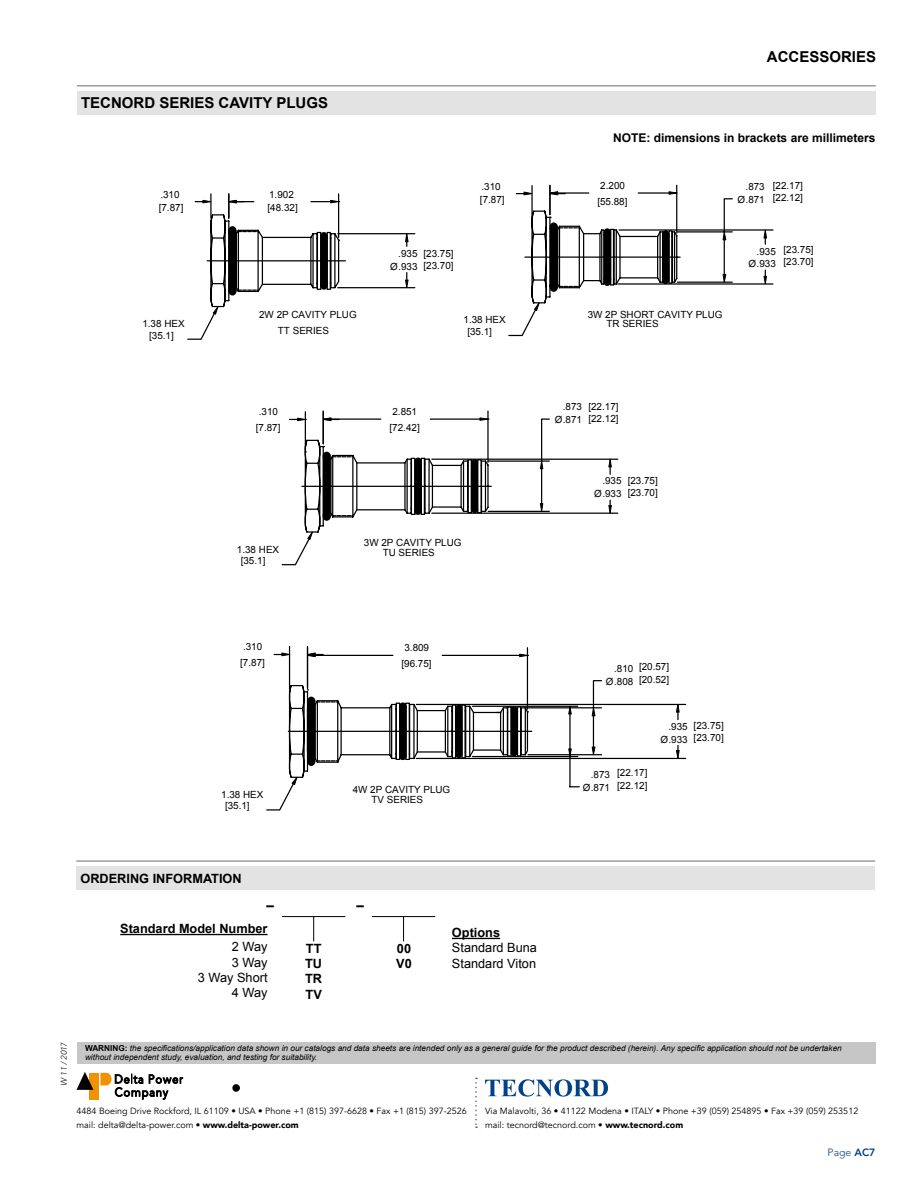
<style>
.page{position:relative;width:918px;height:1188px;background:#fff}
.page>*{position:absolute;margin:0;border:0;box-sizing:border-box;transform-origin:0 0}
.t1{font:700 15px "Arial";color:#000}
.t2{font:700 13.5px "Arial";color:#000}
.t3{font:700 12.75px/15.3px "Arial";color:#000;text-align:justify}
.t4{font:12.75px/15.3px "Arial";color:#000;text-align:right}
.t5{font:700 12px "Arial";color:#000}
.t6{font:300 10.5px "Avenir LT Std";color:#004289}
.t7{font:9.9px/15.6px "Arial";color:#000}
.t8{font:9px/13.5px "Avenir";color:#000}
.t9{font:italic 8.25px/9.9px "Arial";color:#000}
.t10{font:italic 300 8.25px "Avenir LT Std";color:#000}
.s1{font-weight:700;font-style:normal}
.s2{font-weight:900}
.s3{font-weight:800}
</style>
<div class="page">
<svg style="left:490px;top:1079px;width:118px;height:18px"></svg>
<svg style="left:475px;top:1078px;width:2px;height:50px"></svg>
<div style="left:77px;top:1043px;width:798px;height:21px;background:#c6c6c6"></div>
<div style="left:89px;top:1073px;width:10px;height:26px;background:#f39200"></div>
<svg style="left:77px;top:1072px;width:16px;height:18px"></svg>
<svg style="left:100px;top:1073px;width:84px;height:27px"></svg>
<div style="left:77px;top:91px;width:799px;height:23px;background:#e3e3e3"></div>
<hr style="left:77px;top:85px;width:799px;height:2px;background:#9d9d9c">
<hr style="left:120px;top:934px;width:148px;height:1px;background:#000">
<hr style="left:282px;top:916px;width:63px;height:1px;background:#000">
<svg style="left:313px;top:917px;width:1px;height:24px"></svg>
<hr style="left:452px;top:938px;width:48px;height:1px;background:#000">
<hr style="left:372px;top:916px;width:63px;height:1px;background:#000">
<svg style="left:403px;top:917px;width:1px;height:24px"></svg>
<div style="left:76px;top:866px;width:799px;height:24px;background:#e3e3e3"></div>
<hr style="left:76px;top:860px;width:799px;height:2px;background:#9d9d9c">
<svg style="left:187px;top:194px;width:153px;height:146px"></svg>
<hr style="left:289px;top:646px;width:1px;height:43px;background:#000">
<svg style="left:274px;top:653px;width:17px;height:3px"></svg>
<svg style="left:306px;top:646px;width:223px;height:33px"></svg>
<svg style="left:516px;top:184px;width:162px;height:14px"></svg>
<svg style="left:281px;top:534px;width:32px;height:32px"></svg>
<svg style="left:304px;top:198px;width:429px;height:336px"></svg>
<svg style="left:723px;top:274px;width:3px;height:9px"></svg>
<svg style="left:723px;top:231px;width:3px;height:9px"></svg>
<hr style="left:619px;top:229px;width:154px;height:2px;background:#000">
<hr style="left:618px;top:283px;width:155px;height:2px;background:#000">
<svg style="left:764px;top:229px;width:3px;height:15px"></svg>
<svg style="left:764px;top:270px;width:3px;height:15px"></svg>
<svg style="left:290px;top:418px;width:261px;height:101px"></svg>
<hr style="left:432px;top:459px;width:186px;height:1px;background:#000">
<hr style="left:432px;top:513px;width:186px;height:1px;background:#000">
<svg style="left:608px;top:457px;width:4px;height:17px"></svg>
<svg style="left:608px;top:500px;width:4px;height:15px"></svg>
<hr style="left:416px;top:704px;width:270px;height:1px;background:#000">
<hr style="left:416px;top:758px;width:270px;height:1px;background:#000">
<svg style="left:676px;top:703px;width:4px;height:17px"></svg>
<svg style="left:676px;top:745px;width:4px;height:15px"></svg>
<svg style="left:266px;top:679px;width:337px;height:132px"></svg>
<hr style="left:338px;top:233px;width:77px;height:1px;background:#000">
<hr style="left:338px;top:287px;width:77px;height:1px;background:#000">
<svg style="left:405px;top:232px;width:3px;height:14px"></svg>
<svg style="left:405px;top:273px;width:3px;height:17px"></svg>
<div style="left:232px;top:1084px;width:8px;height:8px;background:#000;border-radius:50%"></div>
<h1 class="t1" style="left:81px;top:93px;width:248px">TECNORD SERIES CAVITY PLUGS</h1>
<p class="t7" style="left:159px;top:189px;width:26px;line-height:12.6px">.310 [7.87]</p>
<p class="t7" style="left:268px;top:189px;width:32px;line-height:12.6px">1.902 [48.32]</p>
<p class="t7" style="left:142px;top:318px;width:44px;line-height:11.7px;text-align:center">1.38 HEX [35.1]</p>
<p class="t7" style="left:259px;top:307px;width:99px">2W 2P CAVITY PLUG</p>
<p class="t7" style="left:278px;top:322px;width:53px">TT SERIES</p>
<h1 class="t1" style="left:767px;top:47px;width:111px">ACCESSORIES</h1>
<p class="t5" style="left:613px;top:130px;width:264px">NOTE: dimensions in brackets are millimeters</p>
<p class="t7" style="left:480px;top:181px;width:26px;line-height:12.6px">.310 [7.87]</p>
<p class="t7" style="left:597px;top:178px;width:32px">2.200 [55.88]</p>
<p class="t7" style="left:746px;top:179px;width:21px">.873</p>
<p class="t7" style="left:737px;top:192px;width:29px">Ø.871</p>
<p class="t7" style="left:773px;top:179px;width:32px;line-height:12px">[22.17] [22.12]</p>
<p class="t7" style="left:423px;top:247px;width:32px;line-height:12px">[23.75] [23.70]</p>
<p class="t7" style="left:398px;top:246px;width:21px">.935</p>
<p class="t7" style="left:390px;top:259px;width:29px">Ø.933</p>
<p class="t7" style="left:757px;top:244px;width:21px">.935</p>
<p class="t7" style="left:749px;top:256px;width:29px">Ø.933</p>
<p class="t7" style="left:783px;top:244px;width:32px;line-height:12px">[23.75] [23.70]</p>
<p class="t7" style="left:467px;top:314px;width:40px;line-height:11.7px;text-indent:-4px">1.38 HEX [35.1]</p>
<p class="t7" style="left:588px;top:306px;width:136px">3W 2P SHORT CAVITY PLUG</p>
<p class="t7" style="left:607px;top:316px;width:54px">TR SERIES</p>
<p class="t7" style="left:256px;top:404px;width:26px">.310 [7.87]</p>
<p class="t7" style="left:390px;top:404px;width:32px">2.851 [72.42]</p>
<p class="t7" style="left:588px;top:400px;width:32px;line-height:12px">[22.17] [22.12]</p>
<p class="t7" style="left:563px;top:399px;width:21px">.873</p>
<p class="t7" style="left:555px;top:412px;width:29px">Ø.871</p>
<p class="t7" style="left:628px;top:474px;width:32px;line-height:12px">[23.75] [23.70]</p>
<p class="t7" style="left:602px;top:473px;width:21px">.935</p>
<p class="t7" style="left:594px;top:486px;width:29px">Ø.933</p>
<p class="t7" style="left:241px;top:543px;width:40px;line-height:11.7px;text-indent:-4px">1.38 HEX [35.1]</p>
<p class="t7" style="left:364px;top:535px;width:99px">3W 2P CAVITY PLUG</p>
<p class="t7" style="left:383px;top:544px;width:54px">TU SERIES</p>
<p class="t7" style="left:240px;top:639px;width:26px">.310 [7.87]</p>
<p class="t7" style="left:402px;top:640px;width:32px">3.809 [96.75]</p>
<p class="t7" style="left:225px;top:789px;width:40px;line-height:11.7px;text-indent:-4px">1.38 HEX [35.1]</p>
<p class="t7" style="left:353px;top:782px;width:99px">4W 2P CAVITY PLUG</p>
<p class="t7" style="left:372px;top:792px;width:53px">TV SERIES</p>
<p class="t7" style="left:639px;top:661px;width:32px;line-height:12.1px">[20.57] [20.52]</p>
<p class="t7" style="left:614px;top:661px;width:21px">.810</p>
<p class="t7" style="left:606px;top:673px;width:29px">Ø.808</p>
<p class="t7" style="left:591px;top:767px;width:21px">.873</p>
<p class="t7" style="left:583px;top:779px;width:29px">Ø.871</p>
<p class="t7" style="left:617px;top:767px;width:32px;line-height:12.1px">[22.17] [22.12]</p>
<p class="t7" style="left:694px;top:719px;width:32px;line-height:12.1px">[23.75] [23.70]</p>
<p class="t7" style="left:668px;top:719px;width:21px">.935</p>
<p class="t7" style="left:660px;top:732px;width:29px">Ø.933</p>
<p class="t3" style="left:80px;top:871px;width:163px">ORDERING INFORMATION</p>
<h2 class="t2" style="left:266px;top:896px;width:9px">–</h2>
<h2 class="t2" style="left:357px;top:896px;width:9px">–</h2>
<p class="t3" style="left:305px;top:941px;width:18px">TT TU TR TV</p>
<p class="t3" style="left:120px;top:921px;width:149px">Standard Model Number</p>
<p class="t4" style="left:198px;top:939px;width:71px">2 Way<br>3 Way<br>3 Way Short<br>4 Way</p>
<p class="t3" style="left:396px;top:941px;width:17px">00<br>V0</p>
<p class="t3" style="left:452px;top:925px;width:50px">Options</p>
<p class="t4" style="left:452px;top:940px;width:87px;text-align:left">Standard Buna<br>Standard Viton</p>
<p class="t10" style="left:59px;top:1086px;width:45px;rotate:-90deg">W 11 / 2017</p>
<p class="t9" style="left:85px;top:1043px;width:758px"><span class="s1">WARNING:</span> the specifications/application data shown in our catalogs and data sheets are intended only as a general guide for the product described (herein). Any specific application should not be undertaken without independent study, evaluation, and testing for suitability.</p>
<p class="t8" style="left:77px;top:1104px;width:392px">4484 Boeing Drive Rockford, IL 61109 • USA • Phone +1 (815) 397-6628 • Fax +1 (815) 397-2526 mail: delta@delta-power.com • <span class="s2">www.delta-power.com</span></p>
<p class="t8" style="left:485px;top:1104px;width:375px">Via Malavolti, 36 • 41122 Modena • ITALY • Phone +39 (059) 254895 • Fax +39 (059) 253512 mail: tecnord@tecnord.com • <span class="s2">www.tecnord.com</span></p>
<p class="t6" style="left:828px;top:1146px;width:49px">Page <span class="s3">AC7</span></p>
</div>
